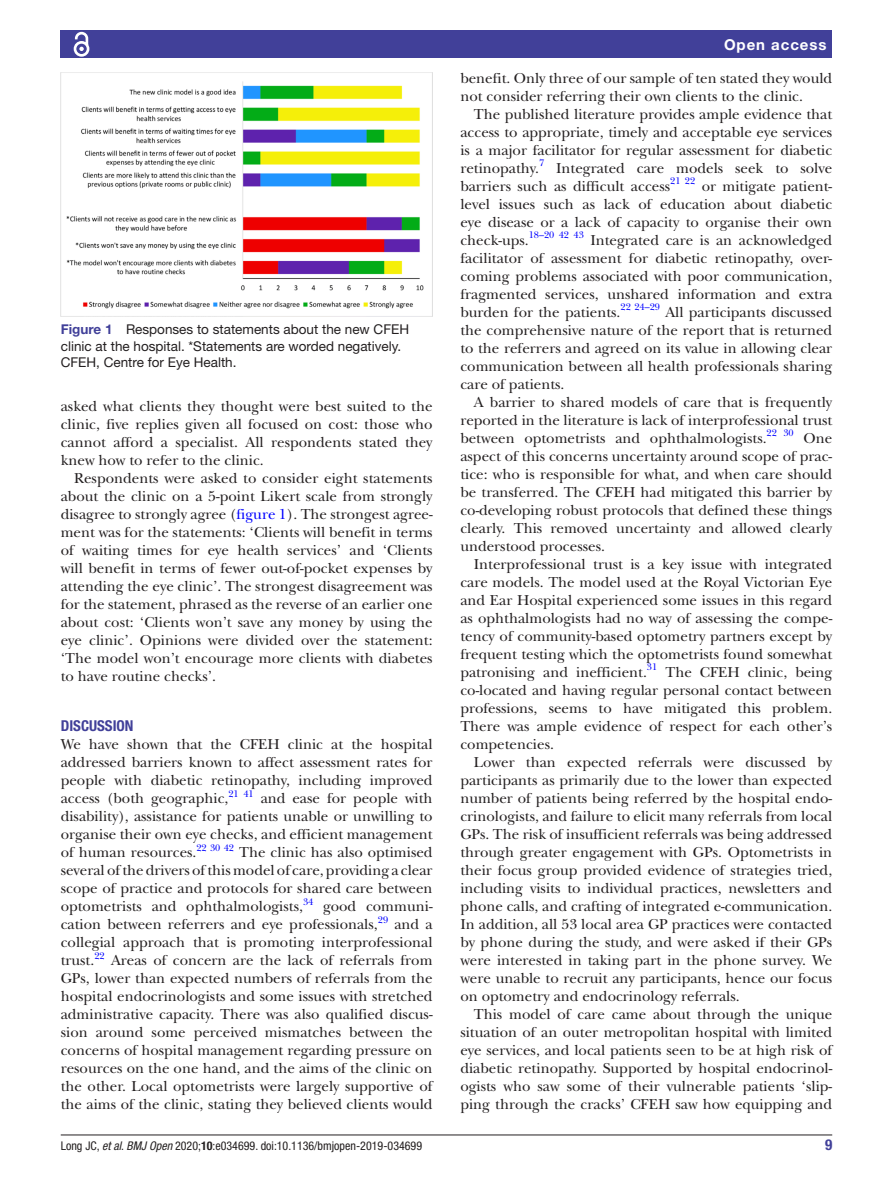
<style>
.page{position:relative;width:893px;height:1191px;background:#fff}
.page>*{position:absolute;margin:0;border:0;box-sizing:border-box;transform-origin:0 0}
.t1{font:15px/18px "New Baskerville";color:#231f20;text-align:justify}
.t2{font:700 condensed 15px "Helvetica Neue LT Std";color:#414099}
.t3{font:700 15px "Helvetica Neue LT Std";letter-spacing:.065em;color:#fff}
.t4{font:13.5px/16.2px "Helvetica Neue LT Std";color:#231f20}
.t5{font:condensed 12px "Helvetica Neue LT Std";color:#231f20}
.t6{font:9.9px "New Baskerville";color:#00f}
.s1{font-weight:700;color:#414099}
.s2{color:#00f}
.s3{font-style:italic}
.s4{font-weight:700}
</style>
<div class="page">
<hr style="left:61px;top:1134px;width:771px;height:1px;background:#231f20">
<div style="left:61px;top:31px;width:771px;height:27px;background:#414099"></div>
<svg style="left:73px;top:31px;width:17px;height:26px"></svg>
<img style="left:61px;top:73px;width:372px;height:244px">
<p class="t4" style="left:61px;top:321px;width:350px"><span class="s1">Figure 1</span> Responses to statements about the new CFEH clinic at the hospital. *Statements are worded negatively.<br>CFEH, Centre for Eye Health.</p>
<p class="t1" style="left:61px;top:397px;width:373px">asked what clients they thought were best suited to the clinic, five replies given all focused on cost: those who cannot afford a specialist. All respondents stated they knew how to refer to the clinic.</p>
<p class="t1" style="left:61px;top:469px;width:373px;text-indent:14px">Respondents were asked to consider eight statements about the clinic on a 5-point Likert scale from strongly disagree to strongly agree (<span class="s2">figure 1</span>). The strongest agree&shy;ment was for the statements: ‘Clients will benefit in terms of waiting times for eye health services’ and ‘Clients will benefit in terms of fewer out-of-pocket expenses by attending the eye clinic’. The strongest disagreement was for the statement, phrased as the reverse of an earlier one about cost: ‘Clients won’t save any money by using the eye clinic’. Opinions were divided over the statement: ‘The model won’t encourage more clients with diabetes to have routine checks’.</p>
<p class="t2" style="left:61px;top:717px;width:45px">DISCUSSIO</p>
<p class="t2" style="left:125px;top:717px;width:10px">N</p>
<p class="t1" style="left:61px;top:735px;width:373px">We have shown that the CFEH clinic at the hospital addressed barriers known to affect assessment rates for people with diabetic retinopathy, including improved access (both geographic,<sup>21</sup> <sup>41</sup></p>
<p class="t1" style="left:61px;top:789px;width:373px;text-indent:200px">and ease for people with disability), assistance for patients unable or unwilling to organise their own eye checks, and efficient management of human resources.</p>
<p class="t6" style="left:196px;top:841px;width:39px">22 30 42</p>
<p class="t1" style="left:61px;top:843px;width:373px;text-indent:178px">The clinic has also optimised several of the drivers of this model of care, providing a clear scope of practice and protocols for shared care between optometrists and ophthalmologists,</p>
<p class="t6" style="left:303px;top:895px;width:12px">34</p>
<p class="t1" style="left:61px;top:897px;width:373px;text-indent:262px">good communi&shy;cation between referrers and eye professionals,</p>
<p class="t6" style="left:378px;top:913px;width:12px">29</p>
<p class="t1" style="left:61px;top:915px;width:373px;text-indent:334px">and a collegial approach that is promoting interprofessional trust.</p>
<p class="t6" style="left:94px;top:949px;width:12px">22</p>
<p class="t1" style="left:61px;top:951px;width:373px;text-indent:50px">Areas of concern are the lack of referrals from GPs, lower than expected numbers of referrals from the hospital endocrinologists and some issues with stretched administrative capacity. There was also qualified discus&shy;sion around some perceived mismatches between the concerns of hospital management regarding pressure on resources on the one hand, and the aims of the clinic on the other. Local optometrists were largely supportive of the aims of the clinic, stating they believed clients would</p>
<p class="t3" style="left:724px;top:35px;width:104px">Open access</p>
<p class="t1" style="left:460px;top:69px;width:373px">benefit. Only three of our sample of ten stated they would not consider referring their own clients to the clinic.</p>
<p class="t1" style="left:460px;top:105px;width:373px;text-indent:14px">The published literature provides ample evidence that access to appropriate, timely and acceptable eye services is a major facilitator for regular assessment for diabetic retinopathy.</p>
<p class="t6" style="left:539px;top:157px;width:7px">7</p>
<p class="t1" style="left:460px;top:159px;width:373px;text-indent:96px">Integrated care models seek to solve barriers such as difficult access</p>
<p class="t6" style="left:670px;top:175px;width:26px">21 22</p>
<p class="t1" style="left:460px;top:177px;width:373px;text-indent:241px">or mitigate patient&shy;level issues such as lack of education about diabetic eye disease or a lack of capacity to organise their own check-ups.</p>
<p class="t6" style="left:529px;top:229px;width:57px">18–20 42 43</p>
<p class="t1" style="left:460px;top:231px;width:373px;text-indent:130px">Integrated care is an acknowledged facilitator of assessment for diabetic retinopathy, over&shy;coming problems associated with poor communication, fragmented services, unshared information and extra burden for the patients.</p>
<p class="t6" style="left:620px;top:301px;width:41px">22 24–29</p>
<p class="t1" style="left:460px;top:303px;width:373px;text-indent:205px">All participants discussed the comprehensive nature of the report that is returned to the referrers and agreed on its value in allowing clear communication between all health professionals sharing care of patients.</p>
<p class="t1" style="left:460px;top:393px;width:373px;text-indent:14px">A barrier to shared models of care that is frequently reported in the literature is lack of interprofessional trust between optometrists and ophthalmologists.<sup>22</sup> <sup>30</sup></p>
<p class="t1" style="left:460px;top:429px;width:373px;text-indent:343px">One aspect of this concerns uncertainty around scope of prac&shy;tice: who is responsible for what, and when care should be transferred. The CFEH had mitigated this barrier by co-developing robust protocols that defined these things clearly. This removed uncertainty and allowed clearly understood processes.</p>
<p class="t1" style="left:460px;top:555px;width:373px;text-indent:14px">Interprofessional trust is a key issue with integrated care models. The model used at the Royal Victorian Eye and Ear Hospital experienced some issues in this regard as ophthalmologists had no way of assessing the compe&shy;tency of community-based optometry partners except by frequent testing which the optometrists found somewhat patronising and inefficient.<sup>31</sup></p>
<p class="t1" style="left:460px;top:663px;width:373px;text-indent:205px">The CFEH clinic, being co-located and having regular personal contact between professions, seems to have mitigated this problem.<br>There was ample evidence of respect for each other’s competencies.</p>
<p class="t1" style="left:460px;top:753px;width:373px;text-indent:13px">Lower than expected referrals were discussed by participants as primarily due to the lower than expected number of patients being referred by the hospital endo&shy;crinologists, and failure to elicit many referrals from local GPs. The risk of insufficient referrals was being addressed through greater engagement with GPs. Optometrists in their focus group provided evidence of strategies tried, including visits to individual practices, newsletters and phone calls, and crafting of integrated e-communication.<br>In addition, all 53 local area GP practices were contacted by phone during the study, and were asked if their GPs were interested in taking part in the phone survey. We were unable to recruit any participants, hence our focus on optometry and endocrinology referrals.</p>
<p class="t1" style="left:460px;top:1005px;width:373px;text-indent:13px">This model of care came about through the unique situation of an outer metropolitan hospital with limited eye services, and local patients seen to be at high risk of diabetic retinopathy. Supported by hospital endocrinol&shy;ogists who saw some of their vulnerable patients ‘slip&shy;ping through the cracks’ CFEH saw how equipping and</p>
<p class="t5" style="left:61px;top:1138px;width:363px">Long JC, <span class="s3">et al</span>. <span class="s3">BMJ Open</span> 2020;<span class="s4">10</span>:e034699. doi:10.1136/bmjopen-2019-034699</p>
<p class="t2" style="left:825px;top:1135px;width:9px">9</p>
</div>
